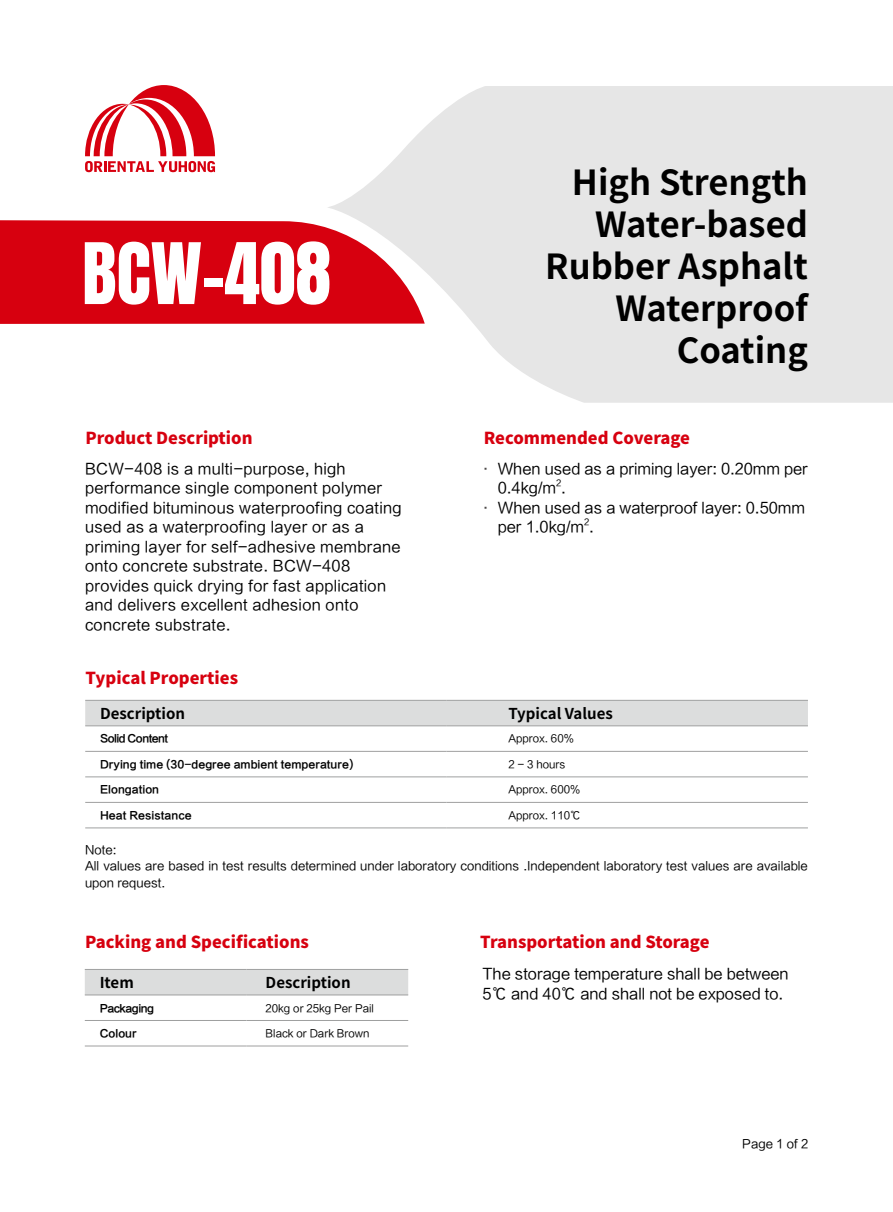
<style>
.page{position:relative;width:893px;height:1212px;background:#fff}
.page>*{position:absolute;margin:0;border:0;box-sizing:border-box;transform-origin:0 0}
.t1{font:72px "Anton";color:#fff}
.t2{font:700 34.5px/42px "Source Han Sans CN";color:#000;text-align:right}
.t3{font:800 16.5px "Source Han Sans CN";color:#d7000f}
.t4{font:15px/19.5px "FZLTHJW GB1 0";letter-spacing:.02em;color:#000}
.t5{font:15px/19.5px "FZLTHJW GB1 0";color:#000}
.t6{font:700 15px "Source Han Sans CN";color:#000}
.t7{font:12px/16.5px "FZLTHJW GB1 0";color:#000}
.t8{font:10.5px "FZLTHJW GB1 0";color:#000}
.t9{font:10.5px "FZLTCHJW GB1 0";color:#000}
.t10{font:10.5px "FZLTCHJW GB1 0";letter-spacing:-.05em;color:#000}
.t11{font:8.7px "FZLTHJW GB1 0";color:#000}
.s1{color:#4c4948}
</style>
<div class="page">
<div style="left:85px;top:970px;width:323px;height:24px;background:#dcdddd"></div>
<hr style="left:85px;top:969px;width:161px;height:1px;background:#9fa0a0">
<hr style="left:246px;top:969px;width:162px;height:1px;background:#9fa0a0">
<hr style="left:85px;top:994px;width:161px;height:1px;background:#9fa0a0">
<hr style="left:246px;top:994px;width:162px;height:1px;background:#9fa0a0">
<hr style="left:85px;top:1045px;width:161px;height:1px;background:#9fa0a0">
<hr style="left:246px;top:1045px;width:162px;height:1px;background:#9fa0a0">
<hr style="left:85px;top:1020px;width:161px;height:1px;background:#9fa0a0">
<hr style="left:246px;top:1020px;width:162px;height:1px;background:#9fa0a0">
<div style="left:0;top:220px;width:327px;height:104px;background:#d7000f"></div>
<svg style="left:327px;top:86px;width:566px;height:317px;fill:#e6e6e6"></svg>
<svg style="left:85px;top:85px;width:130px;height:87px"></svg>
<div style="left:85px;top:701px;width:723px;height:24px;background:#dcdddd"></div>
<hr style="left:85px;top:700px;width:362px;height:1px;background:#9fa0a0">
<hr style="left:447px;top:700px;width:361px;height:1px;background:#9fa0a0">
<hr style="left:85px;top:725px;width:362px;height:1px;background:#9fa0a0">
<hr style="left:447px;top:725px;width:361px;height:1px;background:#9fa0a0">
<hr style="left:85px;top:776px;width:362px;height:1px;background:#9fa0a0">
<hr style="left:447px;top:776px;width:361px;height:1px;background:#9fa0a0">
<hr style="left:85px;top:802px;width:362px;height:1px;background:#9fa0a0">
<hr style="left:447px;top:802px;width:361px;height:1px;background:#9fa0a0">
<hr style="left:85px;top:827px;width:362px;height:1px;background:#9fa0a0">
<hr style="left:447px;top:827px;width:361px;height:1px;background:#9fa0a0">
<hr style="left:85px;top:751px;width:362px;height:1px;background:#9fa0a0">
<hr style="left:447px;top:751px;width:361px;height:1px;background:#9fa0a0">
<h1 class="t1" style="left:82px;top:237px;width:250px">BCW-408</h1>
<p class="t3" style="left:85px;top:429px;width:169px">Product Description</p>
<p class="t4" style="left:85px;top:459px;width:318px">BCW-408 is a multi-purpose, high performance single component polymer modified bituminous waterproofing coating used as a waterproofing layer or as a priming layer for self-adhesive membrane onto concrete substrate. BCW-408 provides quick drying for fast application and delivers excellent adhesion onto concrete substrate.</p>
<p class="t3" style="left:85px;top:669px;width:154px">Typical Properties</p>
<h2 class="t2" style="left:545px;top:162px;width:264px">High Strength<br>Water-based<br>Rubber Asphalt<br>Waterproof<br>Coating</h2>
<p class="t3" style="left:484px;top:429px;width:208px">Recommended Coverage</p>
<p class="t5" style="left:498px;top:459px;width:312px;text-indent:-20px"><span class="s1">·</span> When used as a priming layer: 0.20mm per<br>0.4kg/m .</p>
<p class="t11" style="left:556px;top:478px;width:7px">2</p>
<p class="t5" style="left:498px;top:498px;width:309px;text-indent:-20px"><span class="s1">·</span> When used as a waterproof layer: 0.50mm per 1.0kg/m .</p>
<p class="t11" style="left:584px;top:517px;width:7px">2</p>
<p class="t6" style="left:100px;top:705px;width:86px">Description</p>
<p class="t6" style="left:508px;top:705px;width:106px">Typical Values</p>
<p class="t10" style="left:100px;top:733px;width:70px">Solid Content</p>
<p class="t8" style="left:508px;top:733px;width:67px">Approx. 60%</p>
<p class="t9" style="left:100px;top:758px;width:255px">Drying time (30-degree ambient temperature)</p>
<p class="t8" style="left:508px;top:758px;width:59px">2 - 3 hours</p>
<p class="t9" style="left:100px;top:784px;width:61px">Elongation</p>
<p class="t8" style="left:508px;top:784px;width:73px">Approx. 600%</p>
<p class="t9" style="left:100px;top:809px;width:93px">Heat Resistance</p>
<p class="t8" style="left:508px;top:809px;width:74px">Approx. 110℃</p>
<p class="t7" style="left:85px;top:841px;width:724px">Note:<br>All values are based in test results determined under laboratory conditions .Independent laboratory test values are available upon request.</p>
<p class="t3" style="left:85px;top:932px;width:225px">Packing and Specifications</p>
<p class="t6" style="left:100px;top:974px;width:36px">Item</p>
<p class="t6" style="left:266px;top:974px;width:86px">Description</p>
<p class="t10" style="left:100px;top:1002px;width:56px">Packaging</p>
<p class="t8" style="left:266px;top:1002px;width:110px">20kg or 25kg Per Pail</p>
<p class="t9" style="left:100px;top:1027px;width:39px">Colour</p>
<p class="t8" style="left:266px;top:1027px;width:105px">Black or Dark Brown</p>
<p class="t3" style="left:480px;top:932px;width:231px">Transportation and Storage</p>
<p class="t5" style="left:483px;top:964px;width:308px">The storage temperature shall be between<br>5℃ and 40℃ and shall not be exposed to.</p>
<p class="t7" style="left:742px;top:1136px;width:68px">Page 1 of 2</p>
</div>
